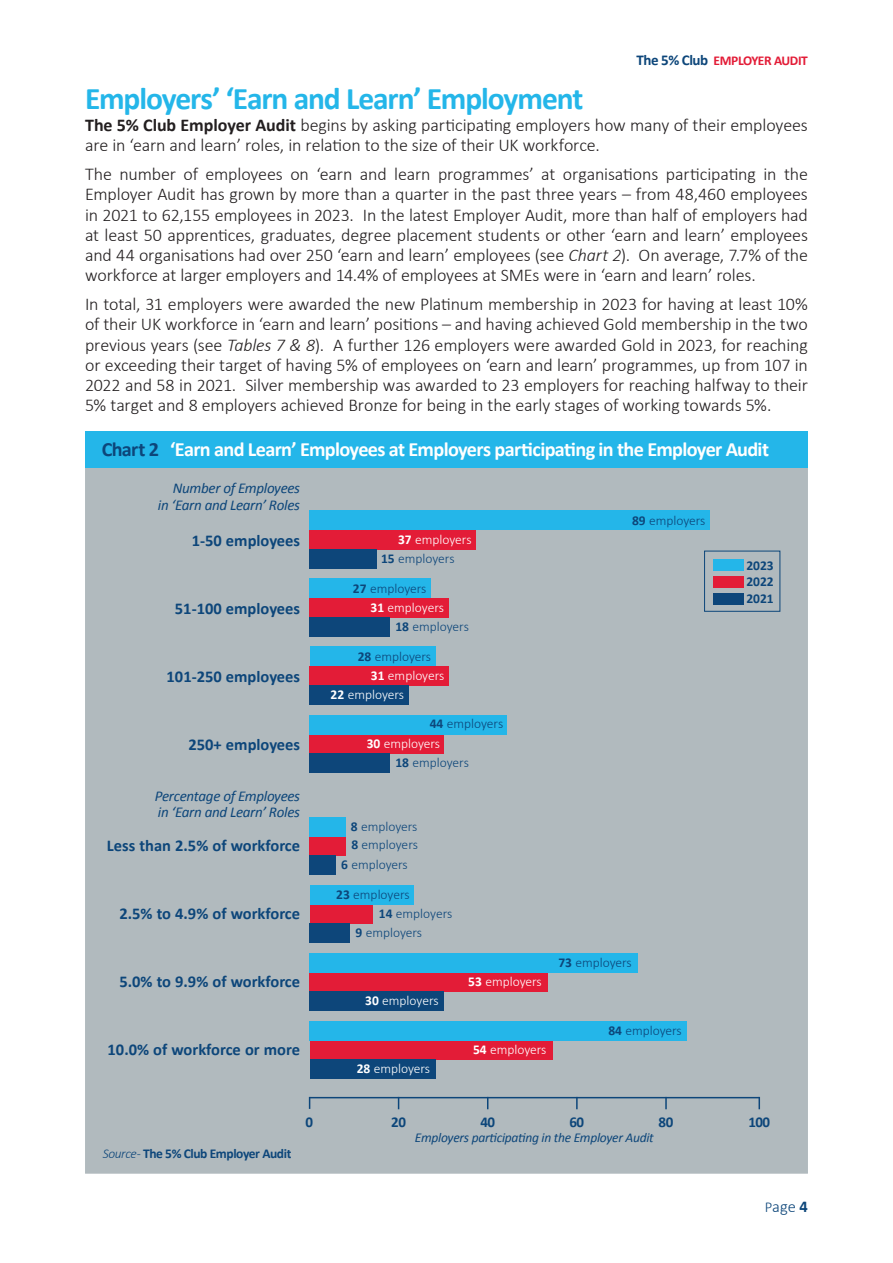
<style>
.page{position:relative;width:893px;height:1263px;background:#fff}
.page>*{position:absolute;margin:0;border:0;box-sizing:border-box;transform-origin:0 0}
.Body_text{font:700 31.5px "Calibri";letter-spacing:-.035em;color:#24b6e9}
.Chart_title{font:700 20.25px "Calibri";letter-spacing:-.035em;color:#fff}
.Body_text-2{font:300 18px/20.2px "Calibri";letter-spacing:-.01em;color:#231f20;text-align:justify}
.Table_-_label_right{font:700 16.5px "Calibri";color:#0d467a}
.t1{font:300 16.5px "Calibri";color:#0d467a}
.Spread_title{font:italic 15px/16.5px "Calibri";letter-spacing:-.02em;color:#0d467a;text-align:right}
.t2{font:700 15px "Calibri";letter-spacing:-.03em;color:#0d467a}
.Table_-_label_right-2{font:300 13.5px "Calibri";color:#0d467a}
.Table_-_label_right-3{font:300 13.5px "Calibri";color:#fff}
.Table_-_label_right-4{font:700 13.5px "Calibri";letter-spacing:-.03em;color:#0d467a}
.t3{font:italic 13.5px "Calibri";letter-spacing:-.02em;color:#0d467a}
.t4{font:700 13.5px "Calibri";letter-spacing:-.03em;color:#e31c37}
.s1{font-size:15px;color:#0d467a}
.s2{font-weight:700}
.s3{font-style:italic}
.s4{color:#0d467a}
.s5{font-weight:300;font-style:italic}
.s6{font-weight:300}
.s7{font-size:15px}
</style>
<div class="page">
<div style="left:85px;top:449px;width:723px;height:725px;background:#b1babe;border:2px solid #b1babe"></div>
<div style="left:85px;top:431px;width:723px;height:37px;background:#24b6e9"></div>
<hr style="left:310px;top:1097px;width:449px;height:1px;background:#0d467a">
<svg style="left:758px;top:1097px;width:2px;height:12px"></svg>
<svg style="left:576px;top:1098px;width:2px;height:11px"></svg>
<svg style="left:309px;top:1097px;width:1px;height:12px"></svg>
<svg style="left:665px;top:1098px;width:2px;height:11px"></svg>
<div style="left:310px;top:734px;width:134px;height:19px;background:#e31c37"></div>
<div style="left:310px;top:753px;width:80px;height:19px;background:#0d467a"></div>
<div style="left:310px;top:715px;width:197px;height:19px;background:#24b6e9"></div>
<div style="left:310px;top:530px;width:166px;height:19px;background:#e31c37"></div>
<div style="left:310px;top:549px;width:67px;height:19px;background:#0d467a"></div>
<div style="left:310px;top:511px;width:400px;height:19px;background:#24b6e9"></div>
<div style="left:310px;top:1040px;width:242px;height:19px;background:#e31c37"></div>
<div style="left:310px;top:1059px;width:125px;height:19px;background:#0d467a"></div>
<div style="left:310px;top:1021px;width:377px;height:19px;background:#24b6e9"></div>
<div style="left:310px;top:972px;width:238px;height:19px;background:#e31c37"></div>
<div style="left:310px;top:991px;width:134px;height:19px;background:#0d467a"></div>
<div style="left:310px;top:953px;width:328px;height:19px;background:#24b6e9"></div>
<div style="left:310px;top:904px;width:62px;height:19px;background:#e31c37"></div>
<div style="left:310px;top:923px;width:40px;height:19px;background:#0d467a"></div>
<div style="left:310px;top:885px;width:104px;height:19px;background:#24b6e9"></div>
<div style="left:310px;top:836px;width:36px;height:19px;background:#e31c37"></div>
<div style="left:310px;top:855px;width:26px;height:19px;background:#0d467a"></div>
<div style="left:310px;top:817px;width:36px;height:19px;background:#24b6e9"></div>
<div style="left:309px;top:579px;width:122px;height:19px;background:#24b6e9"></div>
<div style="left:310px;top:598px;width:139px;height:19px;background:#e31c37"></div>
<div style="left:310px;top:617px;width:80px;height:19px;background:#0d467a"></div>
<div style="left:310px;top:647px;width:125px;height:19px;background:#24b6e9"></div>
<div style="left:310px;top:666px;width:139px;height:19px;background:#e31c37"></div>
<div style="left:310px;top:685px;width:99px;height:19px;background:#0d467a"></div>
<div style="left:704px;top:551px;width:76px;height:61px;border:1px solid #0d467a"></div>
<div style="left:713px;top:593px;width:30px;height:11px;background:#0d467a"></div>
<div style="left:713px;top:576px;width:30px;height:12px;background:#e31c37"></div>
<div style="left:713px;top:560px;width:30px;height:11px;background:#24b6e9"></div>
<p class="t4" style="left:637px;top:52px;width:173px"><span class="s1">The 5% Club</span> EMPLOYER AUDIT</p>
<p class="Body_text" style="left:85px;top:78px;width:500px">Employers’ ‘Earn and Learn’ Employment</p>
<p class="Body_text-2" style="left:85px;top:115px;width:724px"><span class="s2">The 5% Club Employer Audit</span> begins by asking participating employers how many of their employees are in ‘earn and learn’ roles, in relation to the size of their UK workforce.</p>
<p class="Body_text-2" style="left:85px;top:164px;width:724px">The number of employees on ‘earn and learn programmes’ at organisations participating in the Employer Audit has grown by more than a quarter in the past three years – from 48,460 employees in 2021 to 62,155 employees in 2023. In the latest Employer Audit, more than half of employers had at least 50 apprentices, graduates, degree placement students or other ‘earn and learn’ employees and 44 organisations had over 250 ‘earn and learn’ employees (see <span class="s3">Chart 2</span>). On average, 7.7% of the workforce at larger employers and 14.4% of employees at SMEs were in ‘earn and learn’ roles.</p>
<p class="Body_text-2" style="left:85px;top:294px;width:724px">In total, 31 employers were awarded the new Platinum membership in 2023 for having at least 10% of their UK workforce in ‘earn and learn’ positions – and having achieved Gold membership in the two previous years (see <span class="s3">Tables 7 &amp; 8</span>). A further 126 employers were awarded Gold in 2023, for reaching or exceeding their target of having 5% of employees on ‘earn and learn’ programmes, up from 107 in 2022 and 58 in 2021. Silver membership was awarded to 23 employers for reaching halfway to their 5% target and 8 employers achieved Bronze for being in the early stages of working towards 5%.</p>
<p class="Chart_title" style="left:102px;top:436px;width:669px"><span class="s4">Chart 2</span> ‘Earn and Learn’ Employees at Employers participating in the Employer Audit</p>
<p class="Spread_title" style="left:158px;top:479px;width:144px">Number of Employees<br>in ‘Earn and Learn’ Roles</p>
<p class="Table_-_label_right" style="left:192px;top:530px;width:110px">1-50 employees</p>
<p class="Table_-_label_right-3" style="left:398px;top:531px;width:75px"><span class="s2">37</span> employers</p>
<p class="Table_-_label_right-2" style="left:381px;top:550px;width:75px"><span class="s2">15</span> employers</p>
<p class="Table_-_label_right" style="left:175px;top:598px;width:127px">51-100 employees</p>
<p class="Table_-_label_right" style="left:167px;top:666px;width:135px">101-250 employees</p>
<p class="Table_-_label_right-2" style="left:353px;top:580px;width:75px"><span class="s2">27</span> employers</p>
<p class="Table_-_label_right-3" style="left:370px;top:599px;width:75px"><span class="s2">31</span> employers</p>
<p class="Table_-_label_right-2" style="left:395px;top:618px;width:75px"><span class="s2">18</span> employers</p>
<p class="Table_-_label_right-2" style="left:358px;top:648px;width:75px"><span class="s2">28</span> employers</p>
<p class="Table_-_label_right-3" style="left:371px;top:667px;width:75px"><span class="s2">31</span> employers</p>
<p class="Table_-_label_right-3" style="left:331px;top:686px;width:75px"><span class="s2">22</span> employers</p>
<p class="Table_-_label_right-2" style="left:430px;top:716px;width:75px"><span class="s2">44</span> employers</p>
<p class="Table_-_label_right" style="left:189px;top:734px;width:113px">250+ employees</p>
<p class="Table_-_label_right-3" style="left:367px;top:735px;width:75px"><span class="s2">30</span> employers</p>
<p class="Table_-_label_right-2" style="left:395px;top:754px;width:75px"><span class="s2">18</span> employers</p>
<p class="Spread_title" style="left:155px;top:787px;width:147px;text-align:left">Percentage of Employees in ‘Earn and Learn’ Roles</p>
<p class="Table_-_label_right" style="left:107px;top:835px;width:195px">Less than 2.5% of workforce</p>
<p class="Table_-_label_right-2" style="left:351px;top:836px;width:68px"><span class="s2">8</span> employers</p>
<p class="Table_-_label_right-2" style="left:341px;top:856px;width:68px"><span class="s2">6</span> employers</p>
<p class="Table_-_label_right-2" style="left:351px;top:818px;width:68px"><span class="s2">8</span> employers</p>
<p class="Table_-_label_right-2" style="left:336px;top:886px;width:75px"><span class="s2">23</span> employers</p>
<p class="Table_-_label_right" style="left:119px;top:903px;width:182px">2.5% to 4.9% of workforce</p>
<p class="Table_-_label_right-2" style="left:379px;top:905px;width:75px"><span class="s2">14</span> employers</p>
<p class="Table_-_label_right-2" style="left:355px;top:924px;width:68px"><span class="s2">9</span> employers</p>
<p class="Table_-_label_right" style="left:119px;top:971px;width:182px">5.0% to 9.9% of workforce</p>
<p class="Table_-_label_right-3" style="left:468px;top:973px;width:75px"><span class="s2">53</span> employers</p>
<p class="Table_-_label_right-3" style="left:365px;top:992px;width:75px"><span class="s2">30</span> employers</p>
<p class="Table_-_label_right" style="left:108px;top:1038px;width:194px">10.0% of workforce or more</p>
<p class="Table_-_label_right-3" style="left:473px;top:1041px;width:75px"><span class="s2">54</span> employers</p>
<p class="Table_-_label_right-3" style="left:357px;top:1060px;width:75px"><span class="s2">28</span> employers</p>
<p class="Table_-_label_right-2" style="left:632px;top:512px;width:75px"><span class="s2">89</span> employers</p>
<p class="Table_-_label_right-2" style="left:558px;top:954px;width:75px"><span class="s2">73</span> employers</p>
<p class="Table_-_label_right-2" style="left:608px;top:1022px;width:75px"><span class="s2">84</span> employers</p>
<p class="Table_-_label_right-4" style="left:746px;top:556px;width:29px">2023</p>
<p class="Table_-_label_right-4" style="left:746px;top:573px;width:29px">2022</p>
<p class="Table_-_label_right-4" style="left:746px;top:590px;width:29px">2021</p>
<p class="t2" style="left:306px;top:1112px;width:9px">0</p>
<p class="t2" style="left:391px;top:1112px;width:16px">20</p>
<p class="t2" style="left:480px;top:1112px;width:16px">40</p>
<p class="t2" style="left:569px;top:1112px;width:16px">60</p>
<p class="t2" style="left:748px;top:1112px;width:23px">100</p>
<p class="t2" style="left:659px;top:1112px;width:16px">80</p>
<p class="Table_-_label_right-4" style="left:103px;top:1145px;width:190px"><span class="s5">Source</span> <span class="s6">-</span> The 5% Club Employer Audit</p>
<p class="t3" style="left:415px;top:1128px;width:240px">Employers participating in the Employer Audit</p>
<p class="t1" style="left:765px;top:1196px;width:45px"><span class="s7">P</span>age <span class="s2">4</span></p>
</div>
